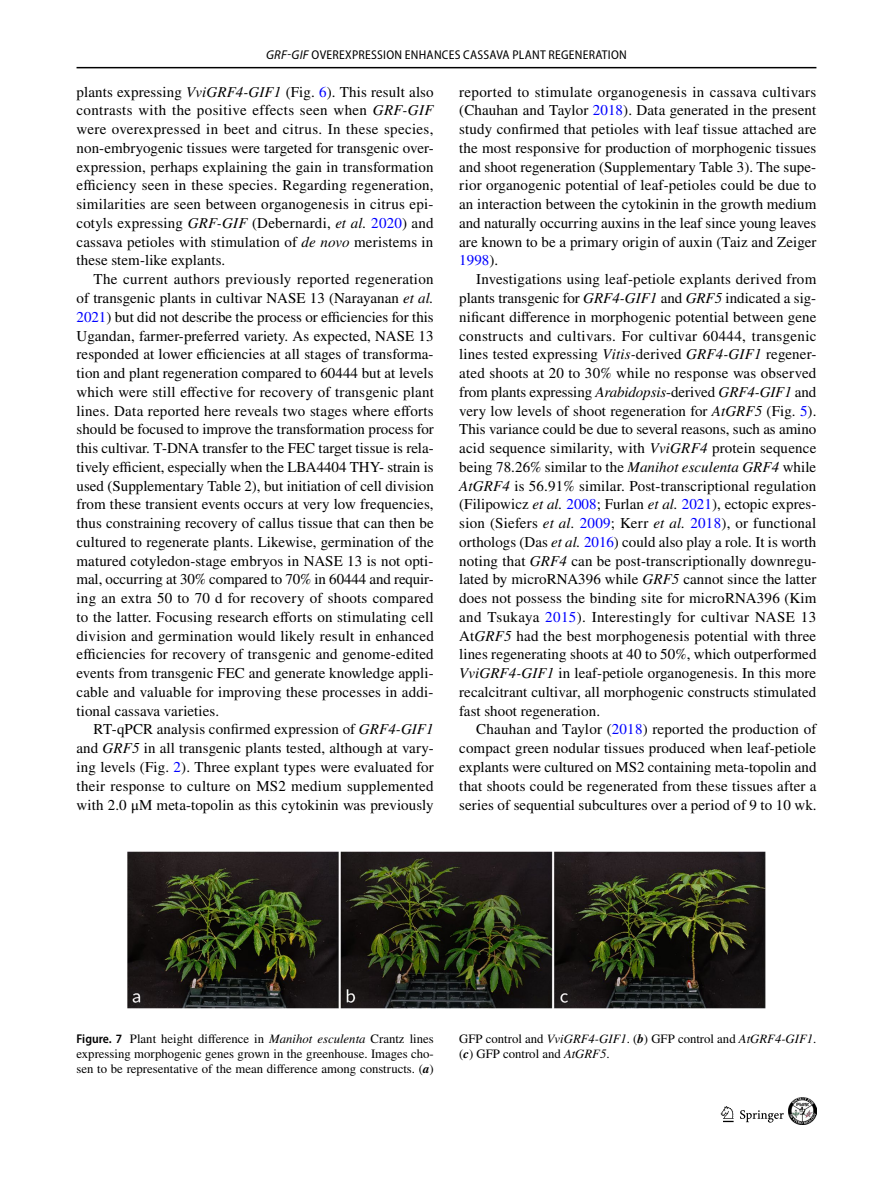
<style>
.page{position:relative;width:893px;height:1187px;background:#fff}
.page>*{position:absolute;margin:0;border:0;box-sizing:border-box;transform-origin:0 0}
.t1{font:15px/18.8px "STIX";letter-spacing:.005em;color:#000;text-align:justify}
.t2{font:12.75px/15px "STIX";color:#000;text-align:justify}
.t3{font:12.75px "Myriad Pro Semi Cn 3";letter-spacing:.02em;color:#000}
.s1{font-family:"Myriad Pro";font-style:italic}
.s2{font-style:italic}
.s3{color:#00f}
.s4{font-family:"Myriad Pro";font-weight:600;font-stretch:semi-condensed}
.s5{font-weight:700;font-style:italic}
</style>
<div class="page">
<hr style="left:77px;top:67px;width:739px;height:1px;background:#000">
<svg style="left:721px;top:1106px;width:13px;height:15px"></svg>
<svg style="left:740px;top:1110px;width:44px;height:12px"></svg>
<img style="left:789px;top:1097px;width:27px;height:27px">
<img style="left:128px;top:851px;width:637px;height:157px">
<p class="t3" style="left:266px;top:48px;width:362px"><span class="s1">GRF</span>-<span class="s1">GIF</span> OVEREXPRESSION ENHANCES CASSAVA PLANT REGENERATION</p>
<p class="t1" style="left:77px;top:83px;width:359px">plants expressing <span class="s2">VviGRF4-GIF1</span> (Fig. <span class="s3">6</span>). This result also contrasts with the positive effects seen when <span class="s2">GRF-GIF </span>were overexpressed in beet and citrus. In these species, non-embryogenic tissues were targeted for transgenic over&shy;expression, perhaps explaining the gain in transformation efficiency seen in these species. Regarding regeneration, similarities are seen between organogenesis in citrus epi&shy;cotyls expressing <span class="s2">GRF-GIF</span> (Debernardi, <span class="s2">et al.</span> <span class="s3">2020</span>) and cassava petioles with stimulation of <span class="s2">de novo</span> meristems in these stem-like explants.</p>
<p class="t1" style="left:77px;top:271px;width:359px;text-indent:17px">The current authors previously reported regeneration of transgenic plants in cultivar NASE 13 (Narayanan <span class="s2">et al.<br></span><span class="s3">2021</span>) but did not describe the process or efficiencies for this Ugandan, farmer-preferred variety. As expected, NASE 13 responded at lower efficiencies at all stages of transforma&shy;tion and plant regeneration compared to 60444 but at levels which were still effective for recovery of transgenic plant lines. Data reported here reveals two stages where efforts should be focused to improve the transformation process for this cultivar. T-DNA transfer to the FEC target tissue is rela&shy;tively efficient, especially when the LBA4404 THY- strain is used (Supplementary Table 2), but initiation of cell division from these transient events occurs at very low frequencies, thus constraining recovery of callus tissue that can then be cultured to regenerate plants. Likewise, germination of the matured cotyledon-stage embryos in NASE 13 is not opti&shy;mal, occurring at 30% compared to 70% in 60444 and requir&shy;ing an extra 50 to 70 d for recovery of shoots compared to the latter. Focusing research efforts on stimulating cell division and germination would likely result in enhanced efficiencies for recovery of transgenic and genome-edited events from transgenic FEC and generate knowledge appli&shy;cable and valuable for improving these processes in addi&shy;tional cassava varieties.</p>
<p class="t1" style="left:77px;top:721px;width:359px;text-indent:17px">RT-qPCR analysis confirmed expression of <span class="s2">GRF4-GIF1 </span>and <span class="s2">GRF5</span> in all transgenic plants tested, although at vary&shy;ing levels (Fig. <span class="s3">2</span>). Three explant types were evaluated for their response to culture on MS2 medium supplemented with 2.0 μM meta-topolin as this cytokinin was previously</p>
<p class="t1" style="left:459px;top:83px;width:359px">reported to stimulate organogenesis in cassava cultivars (Chauhan and Taylor <span class="s3">2018</span>). Data generated in the present study confirmed that petioles with leaf tissue attached are the most responsive for production of morphogenic tissues and shoot regeneration (Supplementary Table 3). The supe&shy;rior organogenic potential of leaf-petioles could be due to an interaction between the cytokinin in the growth medium and naturally occurring auxins in the leaf since young leaves are known to be a primary origin of auxin (Taiz and Zeiger <span class="s3">1998</span>).</p>
<p class="t1" style="left:459px;top:271px;width:359px;text-indent:17px">Investigations using leaf-petiole explants derived from plants transgenic for <span class="s2">GRF4-GIF1</span> and <span class="s2">GRF5</span> indicated a sig&shy;nificant difference in morphogenic potential between gene constructs and cultivars. For cultivar 60444, transgenic lines tested expressing <span class="s2">Vitis-</span>derived <span class="s2">GRF4-GIF1</span> regener&shy;ated shoots at 20 to 30% while no response was observed from plants expressing <span class="s2">Arabidopsis</span>-derived <span class="s2">GRF4-GIF1</span> and very low levels of shoot regeneration for <span class="s2">AtGRF5</span> (Fig. <span class="s3">5</span>).<br>This variance could be due to several reasons, such as amino acid sequence similarity, with <span class="s2">VviGRF4</span> protein sequence being 78.26% similar to the <span class="s2">Manihot esculenta GRF4</span> while <span class="s2">AtGRF4</span> is 56.91% similar. Post-transcriptional regulation (Filipowicz <span class="s2">et al.</span> <span class="s3">2008</span>; Furlan <span class="s2">et al.</span> <span class="s3">2021</span>), ectopic expres&shy;sion (Siefers <span class="s2">et al.</span> <span class="s3">2009</span>; Kerr <span class="s2">et al.</span> <span class="s3">2018</span>), or functional orthologs (Das <span class="s2">et al.</span> <span class="s3">2016</span>) could also play a role. It is worth noting that <span class="s2">GRF4</span> can be post-transcriptionally downregu&shy;lated by microRNA396 while <span class="s2">GRF5</span> cannot since the latter does not possess the binding site for microRNA396 (Kim and Tsukaya <span class="s3">2015</span>). Interestingly for cultivar NASE 13<br>At<span class="s2">GRF5</span> had the best morphogenesis potential with three lines regenerating shoots at 40 to 50%, which outperformed <span class="s2">VviGRF4-GIF1</span> in leaf-petiole organogenesis. In this more recalcitrant cultivar, all morphogenic constructs stimulated fast shoot regeneration.</p>
<p class="t1" style="left:459px;top:721px;width:359px;text-indent:17px">Chauhan and Taylor (<span class="s3">2018</span>) reported the production of compact green nodular tissues produced when leaf-petiole explants were cultured on MS2 containing meta-topolin and that shoots could be regenerated from these tissues after a series of sequential subcultures over a period of 9 to 10 wk.</p>
<p class="t2" style="left:77px;top:1032px;width:359px"><span class="s4">Figure. 7</span> Plant height difference in <span class="s2">Manihot esculenta</span> Crantz lines expressing morphogenic genes grown in the greenhouse. Images cho&shy;sen to be representative of the mean difference among constructs. (<span class="s5">a</span>)</p>
<p class="t2" style="left:459px;top:1032px;width:359px">GFP control and <span class="s2">VviGRF4-GIF1</span>. (<span class="s5">b</span>) GFP control and <span class="s2">AtGRF4-GIF1</span>. (<span class="s5">c</span>) GFP control and <span class="s2">AtGRF5</span>.</p>
</div>
